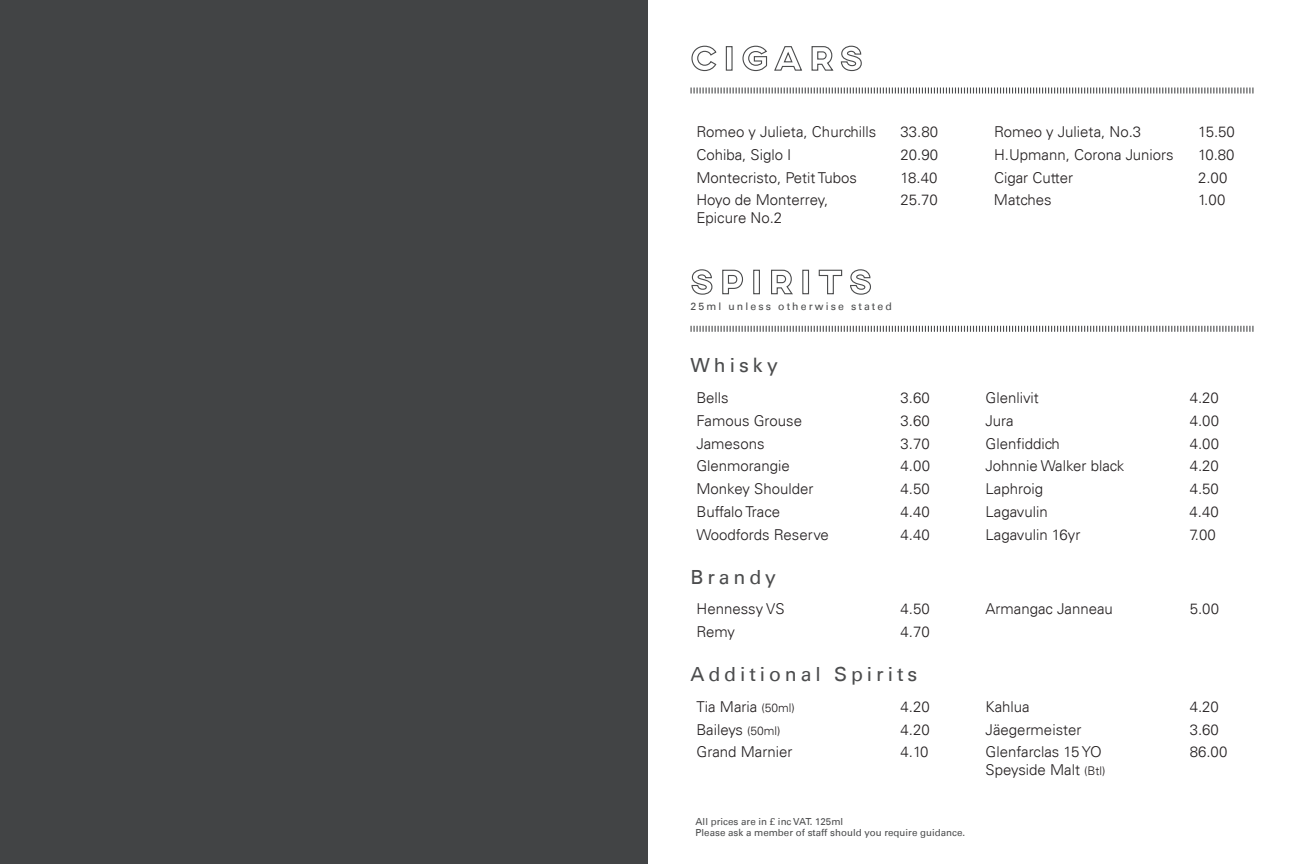
<style>
.page{position:relative;width:1296px;height:864px;background:#fff}
.page>*{position:absolute;margin:0;border:0;box-sizing:border-box;transform-origin:0 0}
.t1{font:19.5px "Univers LT";letter-spacing:.2em;color:#4b4c4d}
.t2{font:300 15px/18px "Univers";color:#231f20}
.t3{font:10.5px "Univers LT";letter-spacing:.2em;color:#4b4c4d}
.t4{font:9.75px/11.7px "Univers LT";color:#4b4c4d}
.s1{font-size:12px}
</style>
<div class="page">
<div style="left:0;top:0;width:648px;height:864px;background:#424445"></div>
<svg style="left:691px;top:326px;width:562px;height:6px"></svg>
<svg style="left:691px;top:269px;width:22px;height:26px"></svg>
<svg style="left:722px;top:269px;width:21px;height:26px"></svg>
<div style="left:753px;top:270px;width:7px;height:24px;border:1px solid #4b4c4d"></div>
<svg style="left:771px;top:269px;width:22px;height:26px"></svg>
<div style="left:802px;top:270px;width:7px;height:24px;border:1px solid #4b4c4d"></div>
<svg style="left:818px;top:269px;width:25px;height:26px"></svg>
<svg style="left:850px;top:269px;width:21px;height:26px"></svg>
<svg style="left:691px;top:45px;width:26px;height:27px"></svg>
<div style="left:726px;top:46px;width:7px;height:25px;border:1px solid #4b4c4d"></div>
<svg style="left:742px;top:45px;width:60px;height:27px"></svg>
<svg style="left:811px;top:45px;width:51px;height:27px"></svg>
<svg style="left:691px;top:88px;width:562px;height:6px"></svg>
<p class="t2" style="left:696px;top:123px;width:181px">Romeo y Julieta, Churchills</p>
<p class="t2" style="left:901px;top:123px;width:39px">33.80</p>
<p class="t2" style="left:994px;top:123px;width:149px">Romeo y Julieta, No.3</p>
<p class="t2" style="left:1198px;top:123px;width:38px">15.50</p>
<p class="t2" style="left:696px;top:145px;width:97px">Cohiba, Siglo I</p>
<p class="t2" style="left:900px;top:145px;width:39px">20.90</p>
<p class="t2" style="left:994px;top:145px;width:181px">H.Upmann, Corona Juniors</p>
<p class="t2" style="left:1198px;top:145px;width:38px">10.80</p>
<p class="t2" style="left:696px;top:168px;width:162px">Montecristo, Petit Tubos</p>
<p class="t2" style="left:900px;top:168px;width:39px">18.40</p>
<p class="t2" style="left:994px;top:168px;width:81px">Cigar Cutter</p>
<p class="t2" style="left:1198px;top:168px;width:31px">2.00</p>
<p class="t2" style="left:696px;top:191px;width:134px">Hoyo de Monterrey,<br>Epicure No.2</p>
<p class="t2" style="left:900px;top:191px;width:39px">25.70</p>
<p class="t2" style="left:994px;top:191px;width:59px">Matches</p>
<p class="t2" style="left:1198px;top:191px;width:29px">1.00</p>
<p class="t3" style="left:691px;top:300px;width:203px">25ml unless otherwise stated</p>
<h1 class="t1" style="left:691px;top:354px;width:89px">Whisky</h1>
<p class="t2" style="left:697px;top:389px;width:34px">Bells</p>
<p class="t2" style="left:901px;top:389px;width:31px">3.60</p>
<p class="t2" style="left:986px;top:389px;width:55px">Glenlivit</p>
<p class="t2" style="left:1190px;top:389px;width:31px">4.20</p>
<p class="t2" style="left:697px;top:412px;width:107px">Famous Grouse</p>
<p class="t2" style="left:901px;top:412px;width:31px">3.60</p>
<p class="t2" style="left:986px;top:412px;width:30px">Jura</p>
<p class="t2" style="left:1190px;top:412px;width:31px">4.00</p>
<p class="t2" style="left:696px;top:434px;width:70px">Jamesons</p>
<p class="t2" style="left:901px;top:434px;width:31px">3.70</p>
<p class="t2" style="left:986px;top:434px;width:76px">Glenfiddich</p>
<p class="t2" style="left:1190px;top:434px;width:31px">4.00</p>
<p class="t2" style="left:696px;top:457px;width:95px">Glenmorangie</p>
<p class="t2" style="left:901px;top:457px;width:31px">4.00</p>
<p class="t2" style="left:986px;top:457px;width:140px">Johnnie Walker black</p>
<p class="t2" style="left:1190px;top:457px;width:31px">4.20</p>
<p class="t2" style="left:696px;top:480px;width:118px">Monkey Shoulder</p>
<p class="t2" style="left:901px;top:480px;width:31px">4.50</p>
<p class="t2" style="left:986px;top:480px;width:59px">Laphroig</p>
<p class="t2" style="left:1190px;top:480px;width:31px">4.50</p>
<p class="t2" style="left:696px;top:503px;width:85px">Buffalo Trace</p>
<p class="t2" style="left:901px;top:503px;width:31px">4.40</p>
<p class="t2" style="left:986px;top:503px;width:64px">Lagavulin</p>
<p class="t2" style="left:1190px;top:503px;width:31px">4.40</p>
<p class="t2" style="left:696px;top:526px;width:134px">Woodfords Reserve</p>
<p class="t2" style="left:901px;top:526px;width:31px">4.40</p>
<p class="t2" style="left:986px;top:526px;width:96px">Lagavulin 16yr</p>
<p class="t2" style="left:1190px;top:526px;width:28px">7.00</p>
<h1 class="t1" style="left:691px;top:565px;width:87px">Brandy</h1>
<p class="t2" style="left:697px;top:600px;width:90px">Hennessy VS</p>
<p class="t2" style="left:901px;top:600px;width:31px">4.50</p>
<p class="t2" style="left:986px;top:600px;width:129px">Armangac Janneau</p>
<p class="t2" style="left:1190px;top:600px;width:31px">5.00</p>
<p class="t2" style="left:697px;top:623px;width:40px">Remy</p>
<p class="t2" style="left:901px;top:623px;width:31px">4.70</p>
<h1 class="t1" style="left:691px;top:663px;width:228px">Additional Spirits</h1>
<p class="t2" style="left:697px;top:697px;width:100px">Tia Maria <span class="s1">(50ml)</span></p>
<p class="t2" style="left:901px;top:697px;width:31px">4.20</p>
<p class="t2" style="left:986px;top:697px;width:46px">Kahlua</p>
<p class="t2" style="left:1190px;top:697px;width:31px">4.20</p>
<p class="t2" style="left:697px;top:720px;width:86px">Baileys <span class="s1">(50ml)</span></p>
<p class="t2" style="left:901px;top:720px;width:31px">4.20</p>
<p class="t2" style="left:986px;top:720px;width:97px">Jäegermeister</p>
<p class="t2" style="left:1190px;top:720px;width:31px">3.60</p>
<p class="t2" style="left:697px;top:743px;width:97px">Grand Marnier</p>
<p class="t2" style="left:901px;top:743px;width:30px">4.10</p>
<p class="t2" style="left:986px;top:743px;width:121px">Glenfarclas 15 YO<br>Speyside Malt <span class="s1">(Btl)</span></p>
<p class="t2" style="left:1190px;top:743px;width:39px">86.00</p>
<p class="t4" style="left:696px;top:815px;width:271px">All prices are in £ inc VAT. 125ml<br>Please ask a member of staff should you require guidance.</p>
</div>
